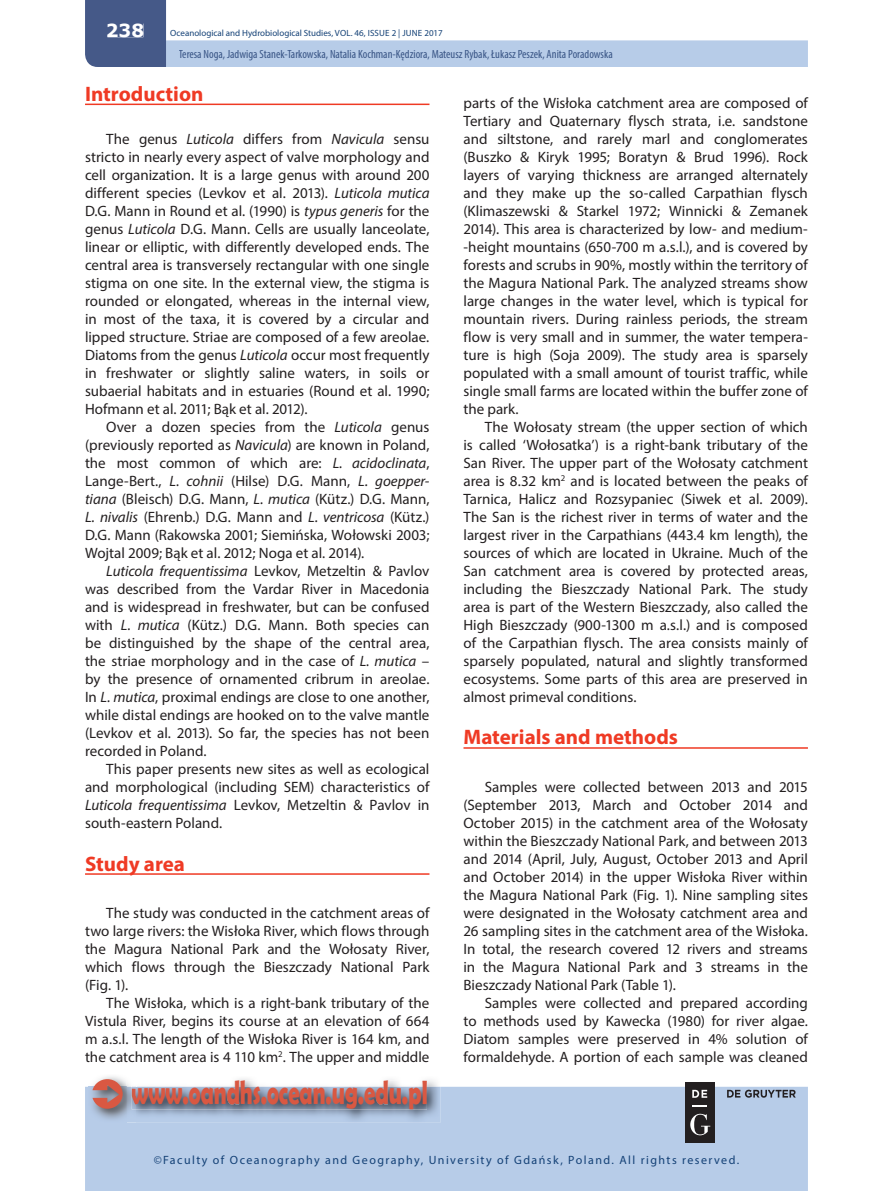
<style>
.page{position:relative;width:893px;height:1191px;background:#fff}
.page>*{position:absolute;margin:0;border:0;box-sizing:border-box;transform-origin:0 0}
.t1{font:700 33.75px "Berlin Sans FB Demi";color:#d95842;scale:.67 1}
.t2{font:700 21px "Myriad Pro";color:#ef3a24}
.t3{font:700 18px "Verdana";color:#fff}
.t4{font:15px/18px "Myriad Pro";color:#231f20;text-align:justify}
.t5{font:condensed 12px "Myriad Pro";color:#395586}
.t6{font:12px "Myriad Pro";letter-spacing:.12em;color:#144176}
.t7{font:9px "Myriad Pro";color:#144176}
.s1{font-style:italic}
</style>
<div class="page">
<div style="left:85px;top:1086px;width:723px;height:105px;background:#b7cce8"></div>
<svg style="left:85px;top:0;width:723px;height:67px"></svg>
<div style="left:107px;top:24px;width:36px;height:13px;background:#455988"></div>
<div style="left:179px;top:50px;width:433px;height:11px;background:#b7cce8"></div>
<img style="left:88px;top:1086px;width:352px;height:36px">
<img style="left:127px;top:1110px;width:9px;height:12px">
<svg style="left:92px;top:1076px;width:335px;height:34px"></svg>
<div style="left:685px;top:1081px;width:30px;height:61px;background:#231f20"></div>
<svg style="left:692px;top:1105px;width:15px;height:1px"></svg>
<svg style="left:692px;top:1089px;width:15px;height:8px"></svg>
<svg style="left:690px;top:1113px;width:20px;height:22px"></svg>
<svg style="left:727px;top:1089px;width:69px;height:8px"></svg>
<hr style="left:85px;top:104px;width:344px;height:1px;background:#ef3a24">
<hr style="left:85px;top:873px;width:344px;height:1px;background:#ef3a24">
<hr style="left:463px;top:747px;width:345px;height:1px;background:#ef3a24">
<p class="t3" style="left:106px;top:18px;width:40px">238</p>
<p class="t7" style="left:170px;top:28px;width:274px">Oceanological and Hydrobiological Studies, VOL. 46, ISSUE 2 | JUNE 2017</p>
<p class="t5" style="left:179px;top:47px;width:435px">Teresa Noga, Jadwiga Stanek-Tarkowska, Natalia Kochman-Kędziora, Mateusz Rybak, Łukasz Peszek, Anita Poradowska</p>
<h2 class="t2" style="left:85px;top:80px;width:120px">Introduction</h2>
<p class="t4" style="left:85px;top:130px;width:346px;text-indent:21px">The genus <span class="s1">Luticola</span> differs from <span class="s1">Navicula</span> sensu stricto in nearly every aspect of valve morphology and cell organization. It is a large genus with around 200 different species (Levkov et al. 2013). <span class="s1">Luticola mutica </span>D.G. Mann in Round et al. (1990) is <span class="s1">typus generis</span> for the genus <span class="s1">Luticola</span> D.G. Mann. Cells are usually lanceolate, linear or elliptic, with differently developed ends. The central area is transversely rectangular with one single stigma on one site. In the external view, the stigma is rounded or elongated, whereas in the internal view, in most of the taxa, it is covered by a circular and lipped structure. Striae are composed of a few areolae.<br>Diatoms from the genus <span class="s1">Luticola</span> occur most frequently in freshwater or slightly saline waters, in soils or subaerial habitats and in estuaries (Round et al. 1990; Hofmann et al. 2011; Bąk et al. 2012).</p>
<p class="t4" style="left:85px;top:418px;width:346px;text-indent:21px">Over a dozen species from the <span class="s1">Luticola</span> genus (previously reported as <span class="s1">Navicula</span>) are known in Poland, the most common of which are: <span class="s1">L. acidoclinata</span>, Lange-Bert., <span class="s1">L. cohnii</span> (Hilse) D.G. Mann, <span class="s1">L. goepper&shy;tiana</span> (Bleisch) D.G. Mann, <span class="s1">L. mutica</span> (Kütz.) D.G. Mann, <span class="s1">L. nivalis</span> (Ehrenb.) D.G. Mann and <span class="s1">L. ventricosa</span> (Kütz.)<br>D.G. Mann (Rakowska 2001; Siemińska, Wołowski 2003; Wojtal 2009; Bąk et al. 2012; Noga et al. 2014).</p>
<p class="t4" style="left:85px;top:562px;width:346px;text-indent:21px"><span class="s1">Luticola frequentissima</span> Levkov, Metzeltin &amp; Pavlov was described from the Vardar River in Macedonia and is widespread in freshwater, but can be confused with <span class="s1">L. mutica</span> (Kütz.) D.G. Mann. Both species can be distinguished by the shape of the central area, the striae morphology and in the case of <span class="s1">L. mutica</span> – by the presence of ornamented cribrum in areolae.<br>In <span class="s1">L. mutica</span>, proximal endings are close to one another, while distal endings are hooked on to the valve mantle (Levkov et al. 2013). So far, the species has not been recorded in Poland.</p>
<p class="t4" style="left:85px;top:760px;width:346px;text-indent:21px">This paper presents new sites as well as ecological and morphological (including SEM) characteristics of <span class="s1">Luticola frequentissima</span> Levkov, Metzeltin &amp; Pavlov in south-eastern Poland.</p>
<h2 class="t2" style="left:85px;top:849px;width:102px">Study area</h2>
<p class="t4" style="left:85px;top:904px;width:346px;text-indent:21px">The study was conducted in the catchment areas of two large rivers: the Wisłoka River, which flows through the Magura National Park and the Wołosaty River, which flows through the Bieszczady National Park (Fig. 1).</p>
<p class="t4" style="left:85px;top:994px;width:346px;text-indent:21px">The Wisłoka, which is a right-bank tributary of the Vistula River, begins its course at an elevation of 664 m a.s.l. The length of the Wisłoka River is 164 km, and the catchment area is 4 110 km<sup>2</sup>. The upper and middle</p>
<h1 class="t1" style="left:131px;top:1073px;width:444px">www.oandhs.ocean.ug.edu.pl</h1>
<p class="t4" style="left:463px;top:94px;width:346px">parts of the Wisłoka catchment area are composed of Tertiary and Quaternary flysch strata, i.e. sandstone and siltstone, and rarely marl and conglomerates (Buszko &amp; Kiryk 1995; Boratyn &amp; Brud 1996). Rock layers of varying thickness are arranged alternately and they make up the so-called Carpathian flysch (Klimaszewski &amp; Starkel 1972; Winnicki &amp; Zemanek 2014). This area is characterized by low- and medium--height mountains (650-700 m a.s.l.), and is covered by forests and scrubs in 90%, mostly within the territory of the Magura National Park. The analyzed streams show large changes in the water level, which is typical for mountain rivers. During rainless periods, the stream flow is very small and in summer, the water tempera&shy;ture is high (Soja 2009). The study area is sparsely populated with a small amount of tourist traffic, while single small farms are located within the buffer zone of the park.</p>
<p class="t4" style="left:463px;top:418px;width:346px;text-indent:21px">The Wołosaty stream (the upper section of which is called ‘Wołosatka’) is a right-bank tributary of the San River. The upper part of the Wołosaty catchment area is 8.32 km<sup>2</sup> and is located between the peaks of Tarnica, Halicz and Rozsypaniec (Siwek et al. 2009).<br>The San is the richest river in terms of water and the largest river in the Carpathians (443.4 km length), the sources of which are located in Ukraine. Much of the San catchment area is covered by protected areas, including the Bieszczady National Park. The study area is part of the Western Bieszczady, also called the High Bieszczady (900-1300 m a.s.l.) and is composed of the Carpathian flysch. The area consists mainly of sparsely populated, natural and slightly transformed ecosystems. Some parts of this area are preserved in almost primeval conditions.</p>
<h2 class="t2" style="left:463px;top:723px;width:216px">Materials and methods</h2>
<p class="t4" style="left:463px;top:778px;width:346px;text-indent:21px">Samples were collected between 2013 and 2015 (September 2013, March and October 2014 and October 2015) in the catchment area of the Wołosaty within the Bieszczady National Park, and between 2013 and 2014 (April, July, August, October 2013 and April and October 2014) in the upper Wisłoka River within the Magura National Park (Fig. 1). Nine sampling sites were designated in the Wołosaty catchment area and 26 sampling sites in the catchment area of the Wisłoka.<br>In total, the research covered 12 rivers and streams in the Magura National Park and 3 streams in the Bieszczady National Park (Table 1).</p>
<p class="t4" style="left:463px;top:994px;width:346px;text-indent:21px">Samples were collected and prepared according to methods used by Kawecka (1980) for river algae.<br>Diatom samples were preserved in 4% solution of formaldehyde. A portion of each sample was cleaned</p>
<p class="t6" style="left:154px;top:1152px;width:587px">©Faculty of Oceanography and Geography, University of Gdańsk, Poland. All rights reserved.</p>
</div>
